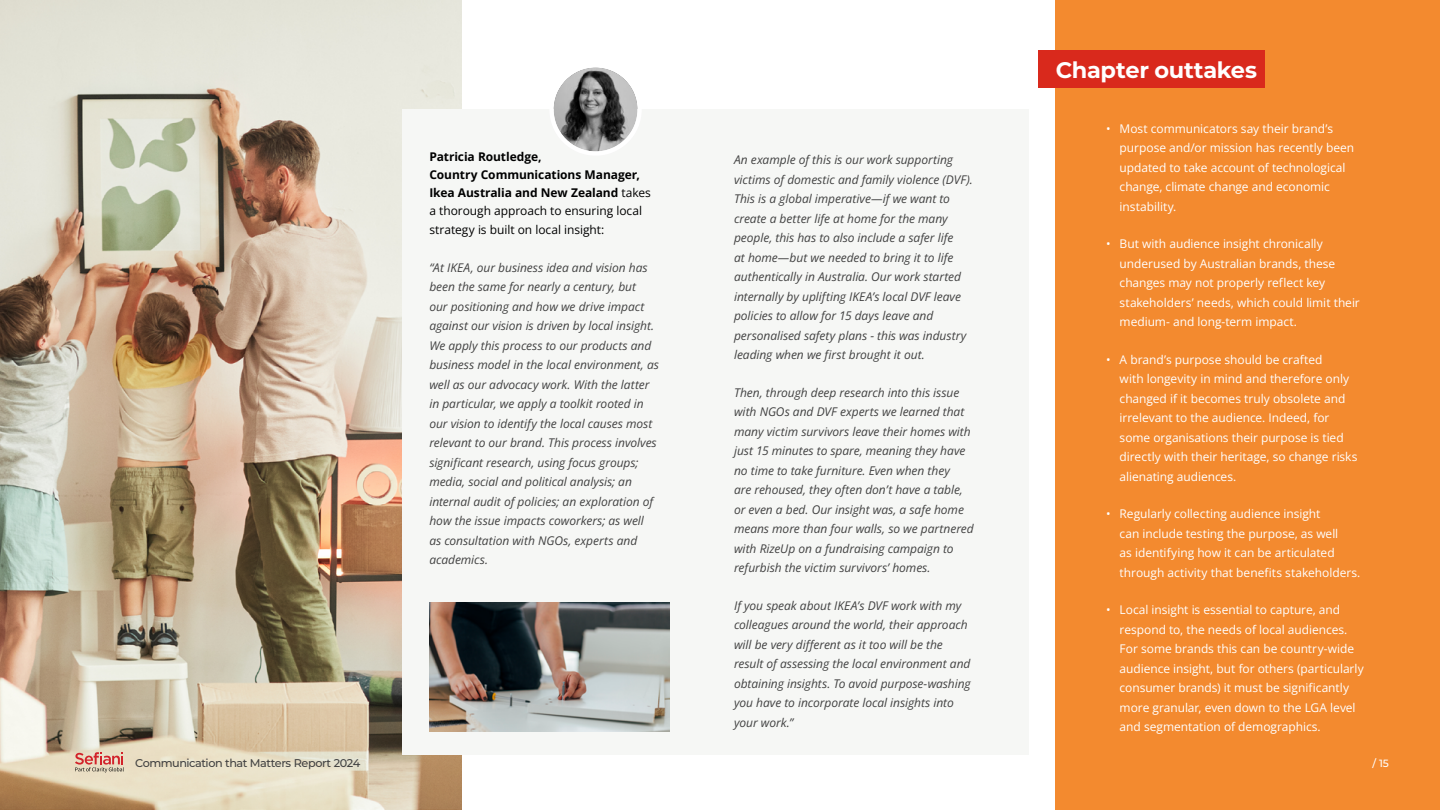
<style>
.page{position:relative;width:1440px;height:810px;background:#fff}
.page>*{position:absolute;margin:0;border:0;box-sizing:border-box;transform-origin:0 0}
.t1{font:700 22.5px "Montserrat";letter-spacing:-.015em;color:#fff}
.t2{font:italic 12px/19.5px "Open Sans";letter-spacing:-.005em;color:#414141}
.t3{font:12px/19.5px "Open Sans";letter-spacing:-.005em;color:#fff}
.t4{font:700 12px/18px "Open Sans";letter-spacing:-.005em;color:#000}
.t5{font:12px "Open Sans";letter-spacing:-.005em;color:#000}
.t6{font:500 11.25px "Montserrat";letter-spacing:-.04em;color:#414141}
.t7{font:500 10.5px "Montserrat";color:#fff}
.s1{font-weight:400}
</style>
<div class="page">
<div style="left:1056px;top:0;width:384px;height:810px;background:#f38a2f"></div>
<div style="left:1038px;top:51px;width:226px;height:37px;background:#d9291c"></div>
<img style="left:0;top:0;width:462px;height:810px">
<div style="left:402px;top:110px;width:626px;height:645px;background:#f6f7f5"></div>
<img style="left:429px;top:603px;width:240px;height:128px">
<svg style="left:552px;top:65px;width:88px;height:89px"></svg>
<div style="left:549px;top:63px;width:93px;height:93px;border:4px solid #fff;border-radius:50%"></div>
<svg style="left:75px;top:752px;width:49px;height:20px"></svg>
<p class="t4" style="left:429px;top:147px;width:223px">Patricia Routledge,<br>Country Communications Manager,<br>Ikea Australia and New Zealand <span class="s1">takes a thorough approach to ensuring local</span></p>
<p class="t5" style="left:429px;top:222px;width:177px">strategy is built on local insight:</p>
<p class="t2" style="left:429px;top:257px;width:231px">“At IKEA, our business idea and vision has been the same for nearly a century, but<br>our positioning and how we drive impact against our vision is driven by local insight.<br>We apply this process to our products and business model in the local environment, as well as our advocacy work. With the latter in particular, we apply a toolkit rooted in our vision to identify the local causes most relevant to our brand. This process involves significant research, using focus groups; media, social and political analysis; an internal audit of policies; an exploration of how the issue impacts coworkers; as well<br>as consultation with NGOs, experts and academics.</p>
<p class="t2" style="left:734px;top:150px;width:240px">An example of this is our work supporting victims of domestic and family violence (DVF).<br>This is a global imperative—if we want to create a better life at home for the many people, this has to also include a safer life<br>at home—but we needed to bring it to life authentically in Australia. Our work started internally by uplifting IKEA’s local DVF leave policies to allow for 15 days leave and personalised safety plans - this was industry leading when we first brought it out.</p>
<p class="t2" style="left:734px;top:382px;width:241px">Then, through deep research into this issue with NGOs and DVF experts we learned that many victim survivors leave their homes with just 15 minutes to spare, meaning they have no time to take furniture. Even when they<br>are rehoused, they often don’t have a table, or even a bed. Our insight was, a safe home means more than four walls, so we partnered with RizeUp on a fundraising campaign to refurbish the victim survivors’ homes.</p>
<p class="t2" style="left:734px;top:595px;width:238px">If you speak about IKEA’s DVF work with my colleagues around the world, their approach will be very different as it too will be the result of assessing the local environment and obtaining insights. To avoid purpose-washing you have to incorporate local insights into your work.”</p>
<h1 class="t1" style="left:1056px;top:54px;width:203px">Chapter outtakes</h1>
<p class="t3" style="left:1120px;top:119px;width:236px;text-indent:-14px">• Most communicators say their brand’s purpose and/or mission has recently been updated to take account of technological change, climate change and economic instability.</p>
<p class="t3" style="left:1120px;top:234px;width:242px;text-indent:-14px">• But with audience insight chronically underused by Australian brands, these changes may not properly reflect key stakeholders’ needs, which could limit their medium- and long-term impact.</p>
<p class="t3" style="left:1120px;top:350px;width:239px;text-indent:-14px">• A brand’s purpose should be crafted<br>with longevity in mind and therefore only changed if it becomes truly obsolete and irrelevant to the audience. Indeed, for some organisations their purpose is tied directly with their heritage, so change risks alienating audiences.</p>
<p class="t3" style="left:1120px;top:504px;width:242px;text-indent:-14px">• Regularly collecting audience insight<br>can include testing the purpose, as well<br>as identifying how it can be articulated through activity that benefits stakeholders.</p>
<p class="t3" style="left:1120px;top:600px;width:246px;text-indent:-14px">• Local insight is essential to capture, and respond to, the needs of local audiences.<br>For some brands this can be country-wide audience insight, but for others (particularly consumer brands) it must be significantly more granular, even down to the LGA level and segmentation of demographics.</p>
<p class="t6" style="left:135px;top:756px;width:227px">Communication that Matters Report 2024</p>
<p class="t7" style="left:1373px;top:756px;width:18px">/ 15</p>
</div>
